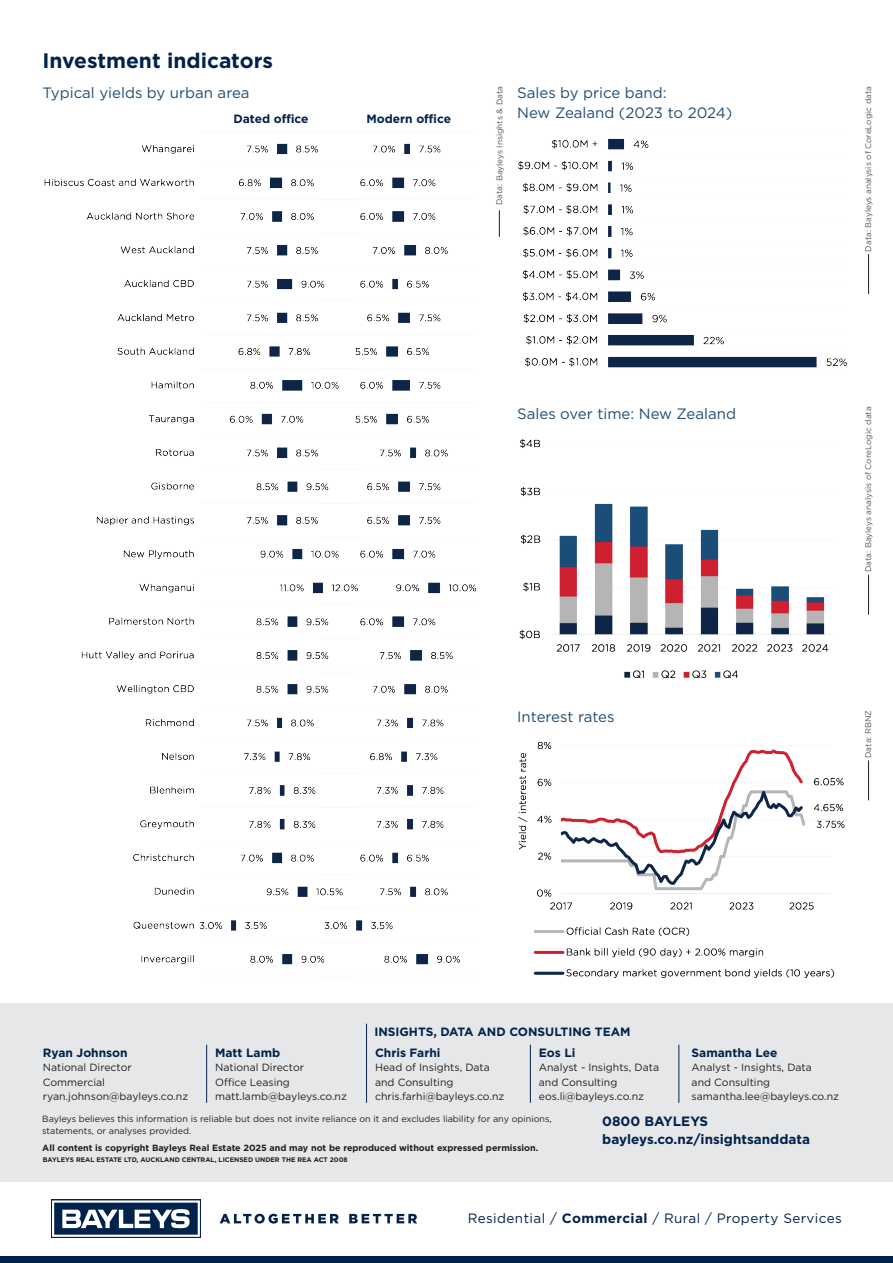
<style>
.page{position:relative;width:893px;height:1263px;background:#fff}
.page>*{position:absolute;margin:0;border:0;box-sizing:border-box;transform-origin:0 0}
.t1{font:700 21px "Gotham";color:#00224b}
.t2{font:15px/19.5px "Gotham";color:#214f76}
.t3{font:13.5px "Gotham";letter-spacing:.03em;color:#00224b}
.t4{font:700 13.5px/18px "Gotham";color:#00224b}
.t5{font:700 12px "Gotham";color:#00224b}
.t6{font:10.5px/14.2px "Gotham";color:#231f20}
.t7{font:9px/12px "Gotham";color:#231f20}
.t8{font:700 9px "Gotham";color:#231f20}
.t9{font:8.25px "Gotham";color:#57585a}
.t10{font:700 6.6px "Gotham";color:#231f20}
.s1{font-weight:700}
</style>
<div class="page">
<div style="left:51px;top:1199px;width:150px;height:39px;background:#00224b"></div>
<svg style="left:52px;top:1200px;width:148px;height:37px"></svg>
<svg style="left:220px;top:1214px;width:119px;height:9px"></svg>
<svg style="left:349px;top:1214px;width:68px;height:9px"></svg>
<div style="left:0;top:1256px;width:893px;height:7px;background:#00224b"></div>
<div style="left:0;top:1003px;width:893px;height:179px;background:#e6e7e9"></div>
<hr style="left:206px;top:1045px;width:1px;height:58px;background:#00224b">
<hr style="left:530px;top:1045px;width:1px;height:58px;background:#00224b">
<hr style="left:679px;top:1045px;width:1px;height:58px;background:#00224b">
<hr style="left:366px;top:1024px;width:1px;height:79px;background:#00224b">
<hr style="left:868px;top:760px;width:1px;height:40px;background:#231f20">
<hr style="left:868px;top:254px;width:1px;height:40px;background:#231f20">
<img style="left:44px;top:143px;width:432px;height:822px">
<svg style="left:499px;top:210px;width:1px;height:27px"></svg>
<img style="left:518px;top:138px;width:329px;height:230px">
<hr style="left:868px;top:575px;width:1px;height:40px;background:#231f20">
<img style="left:519px;top:439px;width:314px;height:240px">
<img style="left:518px;top:741px;width:327px;height:237px">
<h1 class="t1" style="left:43px;top:46px;width:232px">Investment indicators</h1>
<h2 class="t2" style="left:43px;top:83px;width:209px">Typical yields by urban area</h2>
<p class="t5" style="left:234px;top:111px;width:77px">Dated office</p>
<p class="t5" style="left:366px;top:111px;width:86px">Modern office</p>
<p class="t9" style="left:494px;top:205px;width:121px;rotate:-90deg">Data: Bayleys Insights &amp; Data</p>
<h2 class="t2" style="left:517px;top:83px;width:217px">Sales by price band:<br>New Zealand (2023 to 2024)</h2>
<h2 class="t2" style="left:517px;top:403px;width:220px">Sales over time: New Zealand</h2>
<h2 class="t2" style="left:517px;top:706px;width:99px">Interest rates</h2>
<p class="t9" style="left:863px;top:252px;width:167px;rotate:-90deg">Data: Bayleys analysis of CoreLogic data</p>
<p class="t9" style="left:863px;top:572px;width:167px;rotate:-90deg">Data: Bayleys analysis of CoreLogic data</p>
<p class="t9" style="left:863px;top:758px;width:50px;rotate:-90deg">Data: RBNZ</p>
<p class="t5" style="left:43px;top:1045px;width:86px">Ryan Johnson</p>
<p class="t6" style="left:43px;top:1060px;width:147px">National Director<br>Commercial ryan.johnson@bayleys.co.nz</p>
<p class="t5" style="left:215px;top:1045px;width:67px">Matt Lamb</p>
<p class="t6" style="left:215px;top:1060px;width:133px">National Director<br>Office Leasing matt.lamb@bayleys.co.nz</p>
<p class="t5" style="left:374px;top:1024px;width:258px">INSIGHTS, DATA AND CONSULTING TEAM</p>
<p class="t5" style="left:375px;top:1045px;width:67px">Chris Farhi</p>
<p class="t6" style="left:375px;top:1060px;width:131px">Head of Insights, Data and Consulting chris.farhi@bayleys.co.nz</p>
<p class="t5" style="left:539px;top:1045px;width:38px">Eos Li</p>
<p class="t6" style="left:539px;top:1060px;width:122px">Analyst - Insights, Data and Consulting eos.li@bayleys.co.nz</p>
<p class="t5" style="left:692px;top:1045px;width:87px">Samantha Lee</p>
<p class="t6" style="left:692px;top:1060px;width:149px">Analyst - Insights, Data<br>and Consulting samantha.lee@bayleys.co.nz</p>
<p class="t7" style="left:42px;top:1113px;width:511px">Bayleys believes this information is reliable but does not invite reliance on it and excludes liability for any opinions, statements, or analyses provided.</p>
<p class="t8" style="left:42px;top:1141px;width:498px">All content is copyright Bayleys Real Estate 2025 and may not be reproduced without expressed permission.</p>
<p class="t10" style="left:43px;top:1155px;width:306px">BAYLEYS REAL ESTATE LTD, AUCKLAND CENTRAL, LICENSED UNDER THE REA ACT 2008</p>
<p class="t4" style="left:602px;top:1112px;width:209px">0800 BAYLEYS bayleys.co.nz/insightsanddata</p>
<p class="t3" style="left:468px;top:1210px;width:376px">Residential / <span class="s1">Commercial</span> / Rural / Property Services</p>
</div>
